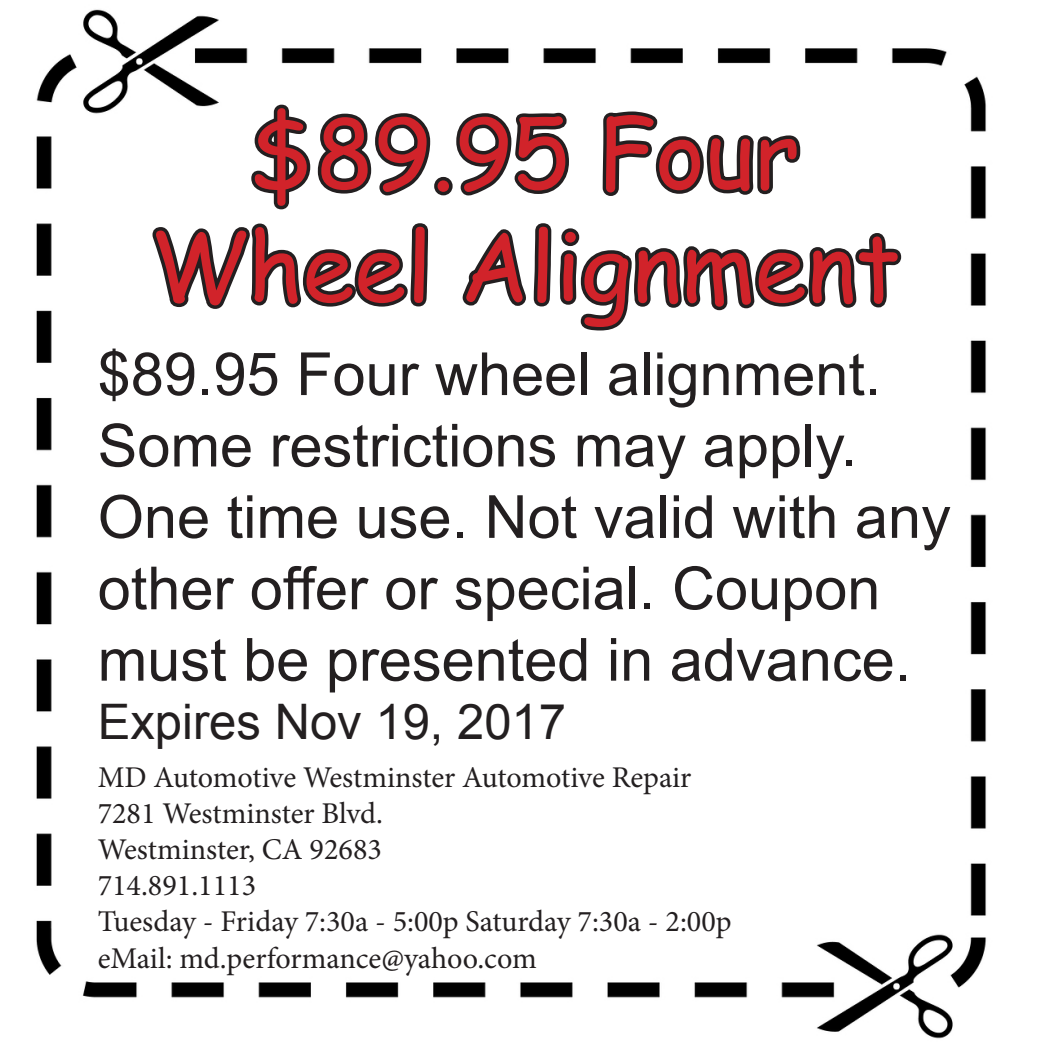
<style>
.page{position:relative;width:1050px;height:1050px;background:#fff}
.page>*{position:absolute;margin:0;border:0;box-sizing:border-box;transform-origin:0 0}
.t1{font:94.5px/113.4px "Comic Sans MS";color:#d1232a;text-align:center}
.t2{font:59.5px/71.4px "Arial";color:#231f20}
.t3{font:49px "Arial";color:#231f20}
.t4{font:30.1px/36.1px "Minion Pro";color:#231f20}
</style>
<div class="page">
<img style="left:36px;top:9px;width:951px;height:1030px">
<svg style="left:149px;top:74px;width:757px;height:288px"></svg>
<p class="t1" style="left:150px;top:94px;width:752px">$89.95 Four<br>Wheel Alignment</p>
<p class="t2" style="left:98px;top:339px;width:855px">$89.95 Four wheel alignment.<br>Some restrictions may apply.<br>One time use. Not valid with any other offer or special. Coupon must be presented in advance.</p>
<p class="t3" style="left:98px;top:690px;width:470px">Expires Nov 19, 2017</p>
<p class="t4" style="left:98px;top:759px;width:595px">MD Automotive Westminster Automotive Repair<br>7281 Westminster Blvd.</p>
<p class="t4" style="left:98px;top:832px;width:286px">Westminster, CA 92683</p>
<p class="t4" style="left:98px;top:868px;width:160px">714.891.1113</p>
<p class="t4" style="left:98px;top:904px;width:635px">Tuesday - Friday 7:30a - 5:00p Saturday 7:30a - 2:00p</p>
<p class="t4" style="left:98px;top:940px;width:440px">eMail: md.performance@yahoo.com</p>
</div>
